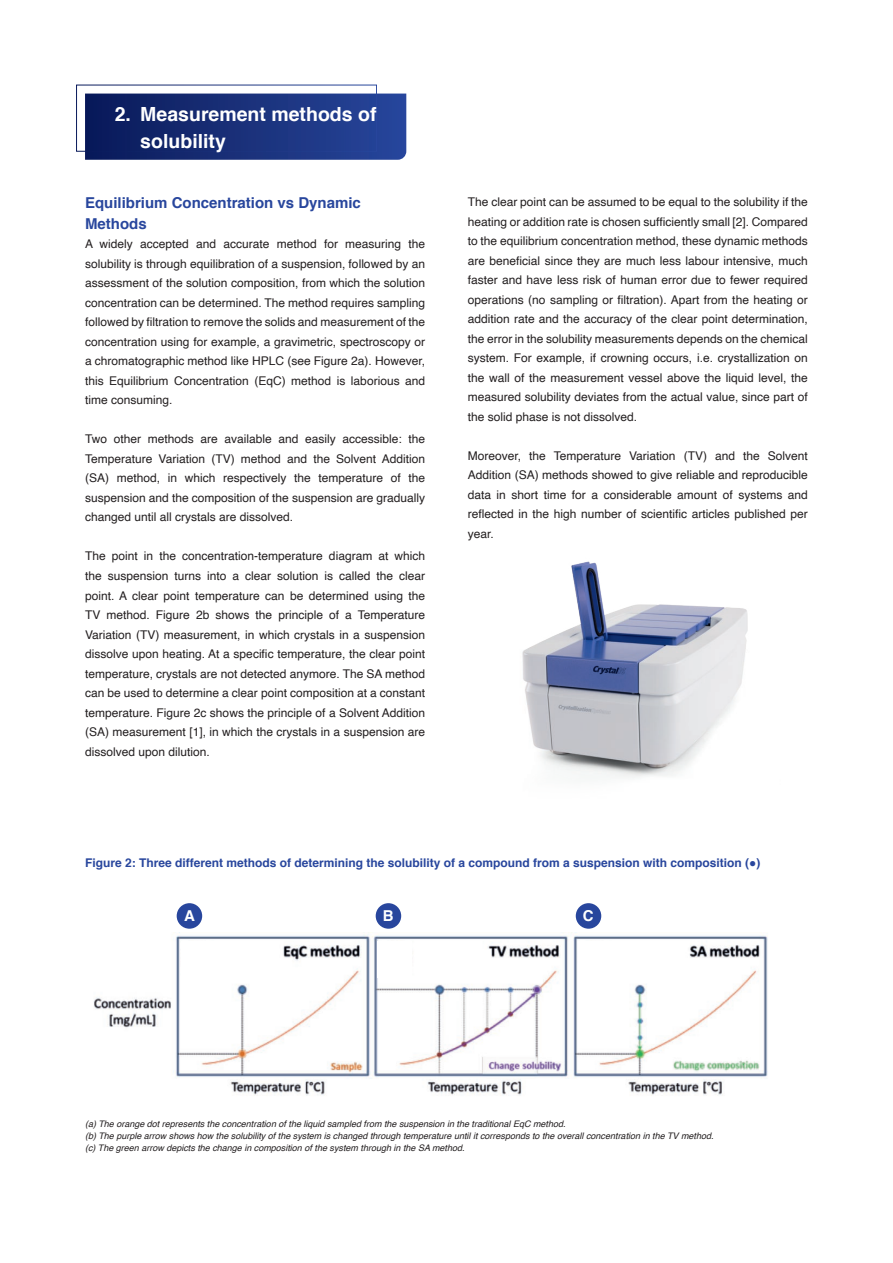
<style>
.page{position:relative;width:893px;height:1263px;background:#fff}
.page>*{position:absolute;margin:0;border:0;box-sizing:border-box;transform-origin:0 0}
.tussenkop_groot_labe{font:700 19.5px/27px "Helvetica";color:#fff}
.tussenkop{font:700 15px/21px "Helvetica";color:#28469d}
.letters{font:700 15px "Helvetica";color:#fff}
.body{font:12px/19.5px "Helvetica";color:#231f20;text-align:justify}
.tabel_kop{font:700 12px "Helvetica";color:#28469d}
.bijschrift{font:italic 9px/12px "Helvetica";color:#231f20}
</style>
<div class="page">
<svg style="left:85px;top:94px;width:321px;height:66px;background:#19317a"></svg>
<div style="left:76px;top:85px;width:301px;height:66px;border:1px solid #fff"></div>
<img style="left:94px;top:932px;width:674px;height:164px">
<div style="left:182px;top:941px;width:34px;height:36px;background:#fff"></div>
<div style="left:378px;top:941px;width:34px;height:36px;background:#fff"></div>
<div style="left:578px;top:941px;width:34px;height:36px;background:#fff"></div>
<div style="left:376px;top:903px;width:25px;height:26px;background:#28469d;border-radius:50%"></div>
<div style="left:576px;top:903px;width:25px;height:26px;background:#28469d;border-radius:50%"></div>
<div style="left:177px;top:903px;width:25px;height:26px;background:#28469d;border-radius:50%"></div>
<img style="left:522px;top:561px;width:226px;height:217px">
<p class="tussenkop_groot_labe" style="left:140px;top:101px;width:238px;text-indent:-26px">2. Measurement methods of solubility</p>
<p class="tussenkop" style="left:85px;top:192px;width:277px">Equilibrium Concentration vs Dynamic<br>Methods</p>
<p class="body" style="left:85px;top:235px;width:342px">A widely accepted and accurate method for measuring the solubility is through equilibration of a suspension, followed by an assessment of the solution composition, from which the solution concentration can be determined. The method requires sampling followed by filtration to remove the solids and measurement of the concentration using for example, a gravimetric, spectroscopy or a chromatographic method like HPLC (see Figure 2a). However, this Equilibrium Concentration (EqC) method is laborious and time consuming.</p>
<p class="body" style="left:85px;top:430px;width:342px">Two other methods are available and easily accessible: the Temperature Variation (TV) method and the Solvent Addition (SA) method, in which respectively the temperature of the suspension and the composition of the suspension are gradually changed until all crystals are dissolved.</p>
<p class="body" style="left:85px;top:547px;width:342px">The point in the concentration-temperature diagram at which the suspension turns into a clear solution is called the clear point. A clear point temperature can be determined using the TV method. Figure 2b shows the principle of a Temperature Variation (TV) measurement, in which crystals in a suspension dissolve upon heating. At a specific temperature, the clear point temperature, crystals are not detected anymore. The SA method can be used to determine a clear point composition at a constant temperature. Figure 2c shows the principle of a Solvent Addition (SA) measurement [1], in which the crystals in a suspension are dissolved upon dilution.</p>
<p class="body" style="left:468px;top:193px;width:342px">The clear point can be assumed to be equal to the solubility if the heating or addition rate is chosen sufficiently small [2]. Compared to the equilibrium concentration method, these dynamic methods are beneficial since they are much less labour intensive, much faster and have less risk of human error due to fewer required operations (no sampling or filtration). Apart from the heating or addition rate and the accuracy of the clear point determination, the error in the solubility measurements depends on the chemical system. For example, if crowning occurs, i.e. crystallization on the wall of the measurement vessel above the liquid level, the measured solubility deviates from the actual value, since part of the solid phase is not dissolved.</p>
<p class="body" style="left:468px;top:446px;width:342px">Moreover, the Temperature Variation (TV) and the Solvent Addition (SA) methods showed to give reliable and reproducible data in short time for a considerable amount of systems and reflected in the high number of scientific articles published per year.</p>
<p class="tabel_kop" style="left:85px;top:853px;width:677px">Figure 2: Three different methods of determining the solubility of a compound from a suspension with composition (●)</p>
<p class="letters" style="left:184px;top:904px;width:12px">A</p>
<p class="letters" style="left:383px;top:904px;width:12px">B</p>
<p class="letters" style="left:583px;top:904px;width:12px">C</p>
<p class="bijschrift" style="left:85px;top:1118px;width:630px">(a) The orange dot represents the concentration of the liquid sampled from the suspension in the traditional EqC method.<br>(b) The purple arrow shows how the solubility of the system is changed through temperature until it corresponds to the overall concentration in the TV method. (c) The green arrow depicts the change in composition of the system through in the SA method.</p>
</div>
